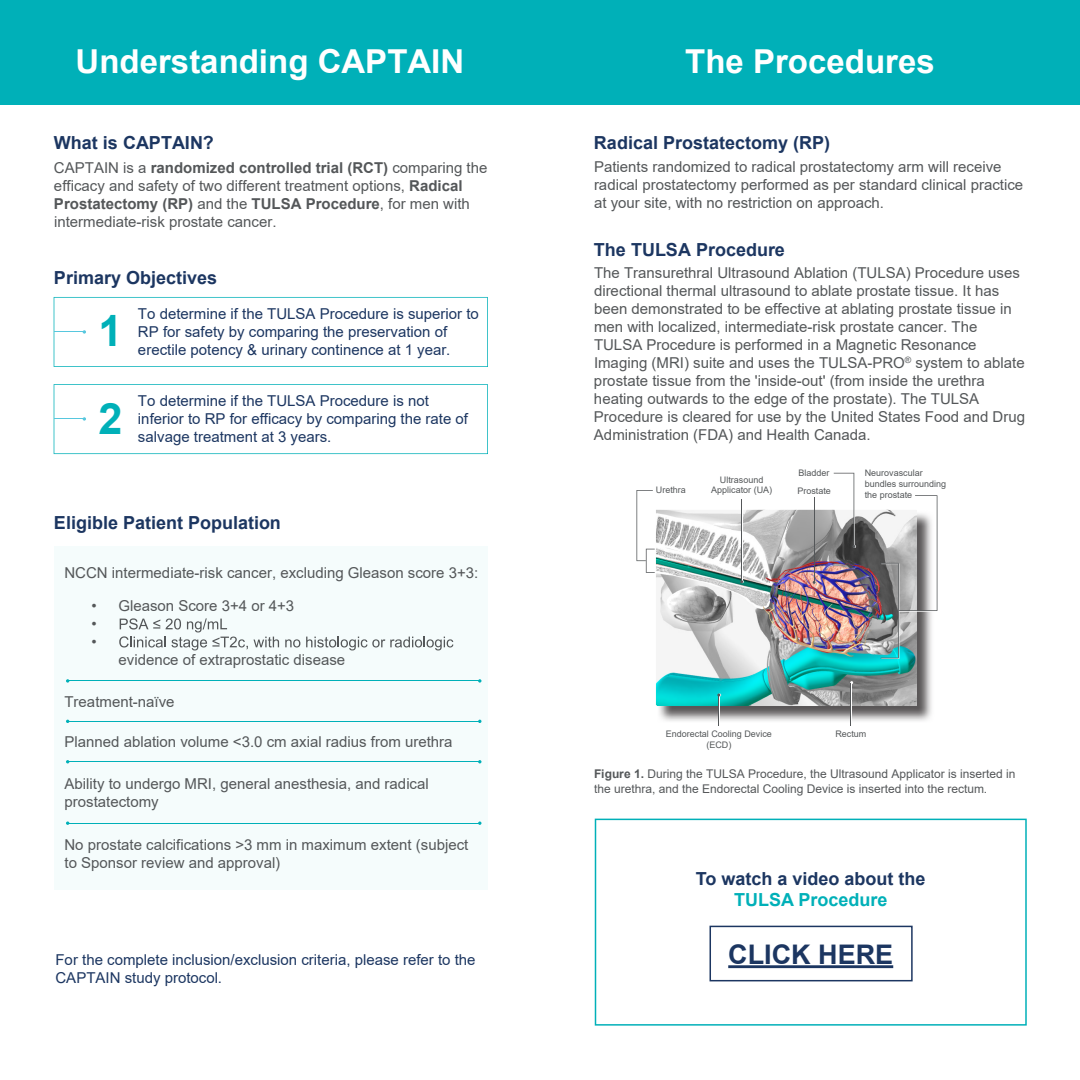
<style>
.page{position:relative;width:1080px;height:1080px;background:#fff}
.page>*{position:absolute;margin:0;border:0;box-sizing:border-box;transform-origin:0 0}
.t1{font:700 43.2px/88.5px "Arial";color:#00b0b8}
.t2{font:700 33px "Arial";color:#fff}
.t3{font:700 27px "Arial";color:#1c3661}
.t4{font:700 18px "Arial";color:#1c3661}
.t5{font:700 18px "Arial";color:#00b0b8}
.t6{font:15px/18px "Arial";color:#545759}
.t7{font:15px/18px "Arial";color:#1c3661}
.t8{font:12px/14.4px "Arial";color:#545759}
.t9{font:9px/10.8px "Arial";color:#545759;text-align:center}
.s1{font-weight:700}
</style>
<div class="page">
<svg style="left:595px;top:819px;width:432px;height:207px"></svg>
<div style="left:0;top:0;width:1080px;height:105px;background:#00b0b8"></div>
<img style="left:658px;top:659px;width:274px;height:62px">
<img style="left:658px;top:511px;width:258px;height:194px">
<svg style="left:636px;top:490px;width:19px;height:83px"></svg>
<hr style="left:742px;top:499px;width:1px;height:83px;background:#fff">
<hr style="left:741px;top:499px;width:1px;height:83px;background:#545759">
<hr style="left:814px;top:498px;width:1px;height:84px;background:#545759">
<svg style="left:834px;top:473px;width:22px;height:75px"></svg>
<svg style="left:881px;top:495px;width:57px;height:164px"></svg>
<hr style="left:719px;top:695px;width:1px;height:30px;background:#fff">
<hr style="left:718px;top:695px;width:1px;height:30px;background:#545759">
<hr style="left:851px;top:683px;width:1px;height:42px;background:#fff">
<hr style="left:850px;top:683px;width:1px;height:42px;background:#545759">
<svg style="left:54px;top:297px;width:434px;height:70px"></svg>
<svg style="left:54px;top:384px;width:434px;height:70px"></svg>
<div style="left:54px;top:546px;width:434px;height:344px;background:#f5fcfc"></div>
<svg style="left:119px;top:618px;width:160px;height:32px"></svg>
<svg style="left:285px;top:639px;width:15px;height:9px"></svg>
<svg style="left:306px;top:637px;width:147px;height:13px"></svg>
<hr style="left:68px;top:681px;width:412px;height:1px;background:#00b0b8">
<svg style="left:478px;top:679px;width:4px;height:4px"></svg>
<hr style="left:68px;top:721px;width:412px;height:1px;background:#00b0b8">
<hr style="left:68px;top:761px;width:412px;height:1px;background:#00b0b8">
<hr style="left:68px;top:823px;width:412px;height:1px;background:#00b0b8">
<hr style="left:728px;top:965px;width:165px;height:3px;background:#1c3661">
<div style="left:710px;top:926px;width:203px;height:55px;border:2px solid #1c3661"></div>
<h2 class="t2" style="left:76px;top:38px;width:390px">Understanding CAPTAIN</h2>
<h2 class="t2" style="left:685px;top:38px;width:251px">The Procedures</h2>
<p class="t4" style="left:54px;top:130px;width:162px">What is CAPTAIN?</p>
<p class="t6" style="left:54px;top:159px;width:435px">CAPTAIN is a <span class="s1">randomized controlled trial (RCT)</span> comparing the efficacy and safety of two different treatment options, <span class="s1">Radical Prostatectomy (RP)</span> and the <span class="s1">TULSA Procedure</span>, for men with intermediate-risk prostate cancer.</p>
<p class="t4" style="left:54px;top:265px;width:165px">Primary Objectives</p>
<p class="t7" style="left:138px;top:305px;width:342px">To determine if the TULSA Procedure is superior to<br>RP for safety by comparing the preservation of erectile potency &amp; urinary continence at 1 year.</p>
<p class="t7" style="left:138px;top:392px;width:332px">To determine if the TULSA Procedure is not inferior to RP for efficacy by comparing the rate of salvage treatment at 3 years.</p>
<h1 class="t1" style="left:98px;top:287px;width:26px">1<br>2</h1>
<p class="t4" style="left:54px;top:510px;width:228px">Eligible Patient Population</p>
<p class="t6" style="left:64px;top:564px;width:415px">NCCN intermediate-risk cancer, excluding Gleason score 3+3:</p>
<p class="t6" style="left:91px;top:597px;width:204px">• Gleason Score 3+4 or 4+3</p>
<p class="t6" style="left:91px;top:615px;width:7px">• •</p>
<p class="t6" style="left:118px;top:651px;width:228px">evidence of extraprostatic disease</p>
<p class="t6" style="left:64px;top:692px;width:112px">Treatment-naïve</p>
<p class="t6" style="left:64px;top:733px;width:389px">Planned ablation volume &lt;3.0 cm axial radius from urethra</p>
<p class="t6" style="left:64px;top:774px;width:366px">Ability to undergo MRI, general anesthesia, and radical prostatectomy</p>
<p class="t6" style="left:64px;top:836px;width:405px">No prostate calcifications &gt;3 mm in maximum extent (subject to Sponsor review and approval)</p>
<p class="t7" style="left:55px;top:951px;width:422px">For the complete inclusion/exclusion criteria, please refer to the<br>CAPTAIN study protocol.</p>
<p class="t4" style="left:594px;top:130px;width:238px">Radical Prostatectomy (RP)</p>
<p class="t6" style="left:594px;top:157px;width:431px">Patients randomized to radical prostatectomy arm will receive radical prostatectomy performed as per standard clinical practice at your site, with no restriction on approach.</p>
<p class="t4" style="left:594px;top:237px;width:192px">The TULSA Procedure</p>
<p class="t6" style="left:594px;top:264px;width:433px">The Transurethral Ultrasound Ablation (TULSA) Procedure uses directional thermal ultrasound to ablate prostate tissue. It has been demonstrated to be effective at ablating prostate tissue in men with localized, intermediate-risk prostate cancer. The TULSA Procedure is performed in a Magnetic Resonance Imaging (MRI) suite and uses the TULSA-PRO<sup>®</sup> system to ablate prostate tissue from the 'inside-out' (from inside the urethra heating outwards to the edge of the prostate). The TULSA Procedure is cleared for use by the United States Food and Drug Administration (FDA) and Health Canada.</p>
<p class="t9" style="left:799px;top:467px;width:33px">Bladder</p>
<p class="t9" style="left:711px;top:474px;width:63px">Ultrasound<br>Applicator (UA)</p>
<p class="t9" style="left:656px;top:485px;width:31px">Urethra</p>
<p class="t9" style="left:797px;top:486px;width:35px">Prostate</p>
<p class="t9" style="left:865px;top:467px;width:83px;text-align:left">Neurovascular bundles surrounding the prostate</p>
<p class="t9" style="left:666px;top:729px;width:108px">Endorectal Cooling Device (ECD)</p>
<p class="t9" style="left:835px;top:729px;width:33px">Rectum</p>
<p class="t8" style="left:594px;top:767px;width:423px"><span class="s1">Figure 1.</span> During the TULSA Procedure, the Ultrasound Applicator is inserted in the urethra, and the Endorectal Cooling Device is inserted into the rectum.</p>
<p class="t4" style="left:696px;top:866px;width:231px">To watch a video about the</p>
<p class="t5" style="left:734px;top:887px;width:155px">TULSA Procedure</p>
<h3 class="t3" style="left:728px;top:935px;width:166px">CLICK HERE</h3>
</div>
